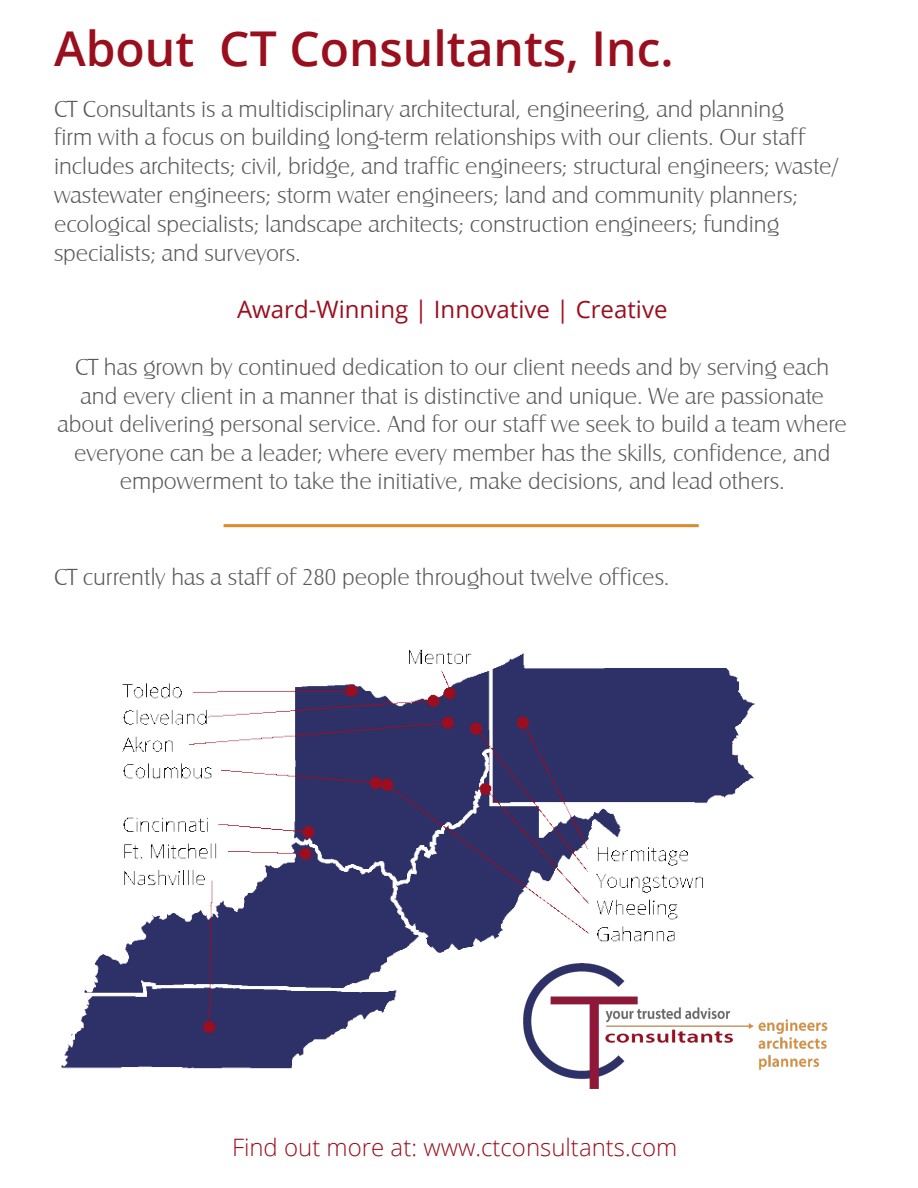
<style>
.page{position:relative;width:918px;height:1188px;background:#fff}
.page>*{position:absolute;margin:0;border:0;box-sizing:border-box;transform-origin:0 0}
.t1{font:600 48px "Open Sans";color:#9a0f1e}
.t2{font:24px/28.8px "Castle T Ligh";color:#57585a}
.t3{font:300 24px "Open Sans";color:#9a0f1e}
.t4{font:24px "Open Sans";color:#9a0f1e}
</style>
<div class="page">
<img style="left:550px;top:1019px;width:277px;height:69px">
<hr style="left:224px;top:524px;width:475px;height:3px;background:#db8b2c">
<img style="left:61px;top:649px;width:700px;height:421px">
<p class="t1" style="left:54px;top:16px;width:621px">About CT Consultants, Inc.</p>
<p class="t2" style="left:54px;top:95px;width:787px">CT Consultants is a multidisciplinary architectural, engineering, and planning<br>firm with a focus on building long-term relationships with our clients. Our staff includes architects; civil, bridge, and traffic engineers; structural engineers; waste/ wastewater engineers; storm water engineers; land and community planners; ecological specialists; landscape architects; construction engineers; funding specialists; and surveyors.</p>
<p class="t4" style="left:237px;top:293px;width:432px">Award-Winning | Innovative | Creative</p>
<p class="t2" style="left:58px;top:354px;width:791px;text-align:center">CT has grown by continued dedication to our client needs and by serving each and every client in a manner that is distinctive and unique. We are passionate about delivering personal service. And for our staff we seek to build a team where everyone can be a leader; where every member has the skills, confidence, and empowerment to take the initiative, make decisions, and lead others.</p>
<p class="t2" style="left:54px;top:564px;width:617px">CT currently has a staff of 280 people throughout twelve offices.</p>
<p class="t3" style="left:232px;top:1131px;width:447px">Find out more at: www.ctconsultants.com</p>
</div>
